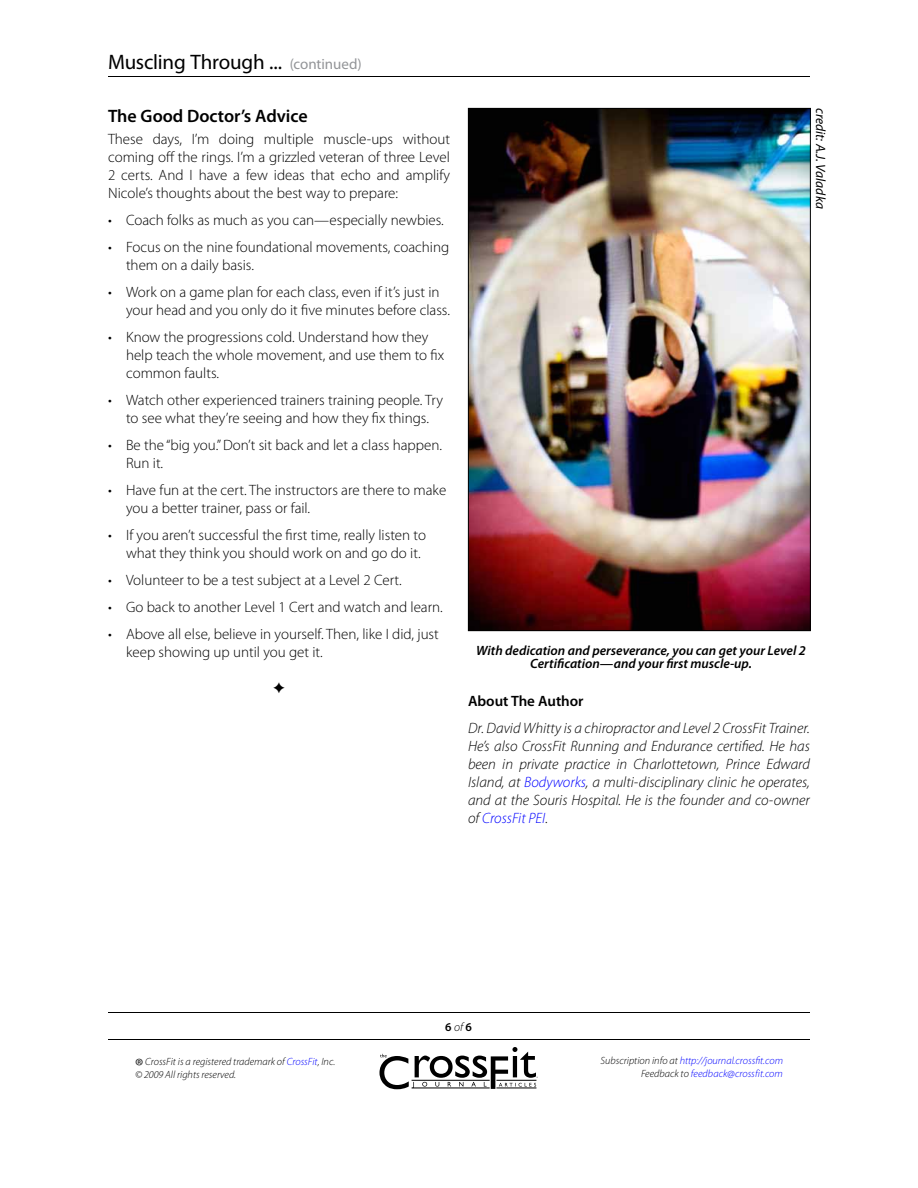
<style>
.page{position:relative;width:918px;height:1188px;background:#fff}
.page>*{position:absolute;margin:0;border:0;box-sizing:border-box;transform-origin:0 0}
.t1{font:21px "Myriad Pro";letter-spacing:-.01em;color:#000}
.t2{font:600 18px "Myriad Pro";color:#000}
.t3{font:300 15px/18px "Myriad Pro";color:#000}
.t4{font:italic 300 15px/18px "Myriad Pro";color:#000;text-align:justify}
.t5{font:600 15px "Myriad Pro";color:#000}
.t6{font:italic 600 13.5px/13.5px "Myriad Pro";color:#000;text-align:center}
.t7{font:italic 13.5px "Myriad Pro";color:#000}
.t8{font:600 12px "Myriad Pro";color:#000}
.t9{font:italic 300 10.5px/12.6px "Myriad Pro";color:#00f;text-align:right}
.t10{font:italic 300 10.5px/12.6px "Myriad Pro";color:#000}
.s1{font-size:15px;color:#939598}
.s2{color:#00f}
.s3{font-weight:300;font-style:italic}
.s4{font-style:normal;font-size:21px}
.s5{color:#000}
</style>
<div class="page">
<svg style="left:379px;top:1047px;width:159px;height:42px"></svg>
<hr style="left:108px;top:1012px;width:702px;height:1px;background:#000">
<hr style="left:108px;top:1039px;width:702px;height:1px;background:#000">
<hr style="left:108px;top:76px;width:702px;height:1px;background:#000">
<img style="left:470px;top:110px;width:339px;height:519px">
<h1 class="t1" style="left:108px;top:50px;width:255px">Muscling Through ... <span class="s1">(continued)</span></h1>
<p class="t2" style="left:108px;top:105px;width:201px">The Good Doctor’s Advice</p>
<p class="t3" style="left:108px;top:130px;width:344px;text-align:justify">These days, I’m doing multiple muscle-ups without coming off the rings. I’m a grizzled veteran of three Level 2 certs. And I have a few ideas that echo and amplify Nicole’s thoughts about the best way to prepare:</p>
<p class="t3" style="left:108px;top:211px;width:337px">• Coach folks as much as you can—especially newbies.</p>
<p class="t3" style="left:126px;top:238px;width:325px;text-indent:-18px">• Focus on the nine foundational movements, coaching them on a daily basis.</p>
<p class="t3" style="left:126px;top:283px;width:325px;text-indent:-18px">• Work on a game plan for each class, even if it’s just in your head and you only do it five minutes before class.</p>
<p class="t3" style="left:126px;top:328px;width:320px;text-indent:-18px">• Know the progressions cold. Understand how they help teach the whole movement, and use them to fix common faults.</p>
<p class="t3" style="left:108px;top:391px;width:337px;text-align:center">• Watch other experienced trainers training people. Try to see what they’re seeing and how they fix things.</p>
<p class="t3" style="left:126px;top:436px;width:318px;text-indent:-18px">• Be the “big you.” Don’t sit back and let a class happen.<br>Run it.</p>
<p class="t3" style="left:126px;top:481px;width:322px;text-indent:-18px">• Have fun at the cert. The instructors are there to make you a better trainer, pass or fail.</p>
<p class="t3" style="left:126px;top:526px;width:302px;text-indent:-18px">• If you aren’t successful the first time, really listen to what they think you should work on and go do it.</p>
<p class="t3" style="left:108px;top:571px;width:295px">• Volunteer to be a test subject at a Level 2 Cert.</p>
<p class="t3" style="left:108px;top:598px;width:336px">• Go back to another Level 1 Cert and watch and learn.</p>
<p class="t3" style="left:126px;top:625px;width:314px;text-indent:-18px">• Above all else, believe in yourself. Then, like I did, just keep showing up until you get it.</p>
<p class="t7" style="left:828px;top:108px;width:102px;rotate:90deg">credit: A.J. Valadka</p>
<p class="t6" style="left:476px;top:644px;width:331px">With dedication and perseverance, you can get your Level 2<br>Certification—and your first muscle-up.</p>
<p class="t5" style="left:468px;top:693px;width:117px">About The Author</p>
<p class="t4" style="left:468px;top:720px;width:344px">Dr. David Whitty is a chiropractor and Level 2 CrossFit Trainer.<br>He’s also CrossFit Running and Endurance certified. He has been in private practice in Charlottetown, Prince Edward Island, at <span class="s2">Bodyworks</span>, a multi-disciplinary clinic he operates, and at the Souris Hospital. He is the founder and co-owner of <span class="s2">CrossFit PEI</span>.</p>
<p class="t8" style="left:445px;top:1020px;width:28px">6 <span class="s3">of</span> 6</p>
<p class="t10" style="left:135px;top:1056px;width:202px"><span class="s4">®</span> CrossFit is a registered trademark of <span class="s2">CrossFit</span>, Inc. © 2009 All rights reserved.</p>
<p class="t9" style="left:601px;top:1055px;width:184px"><span class="s5">Subscription info at</span> http://journal.crossfit.com<br><span class="s5">Feedback to</span> feedback@crossfit.com</p>
</div>
